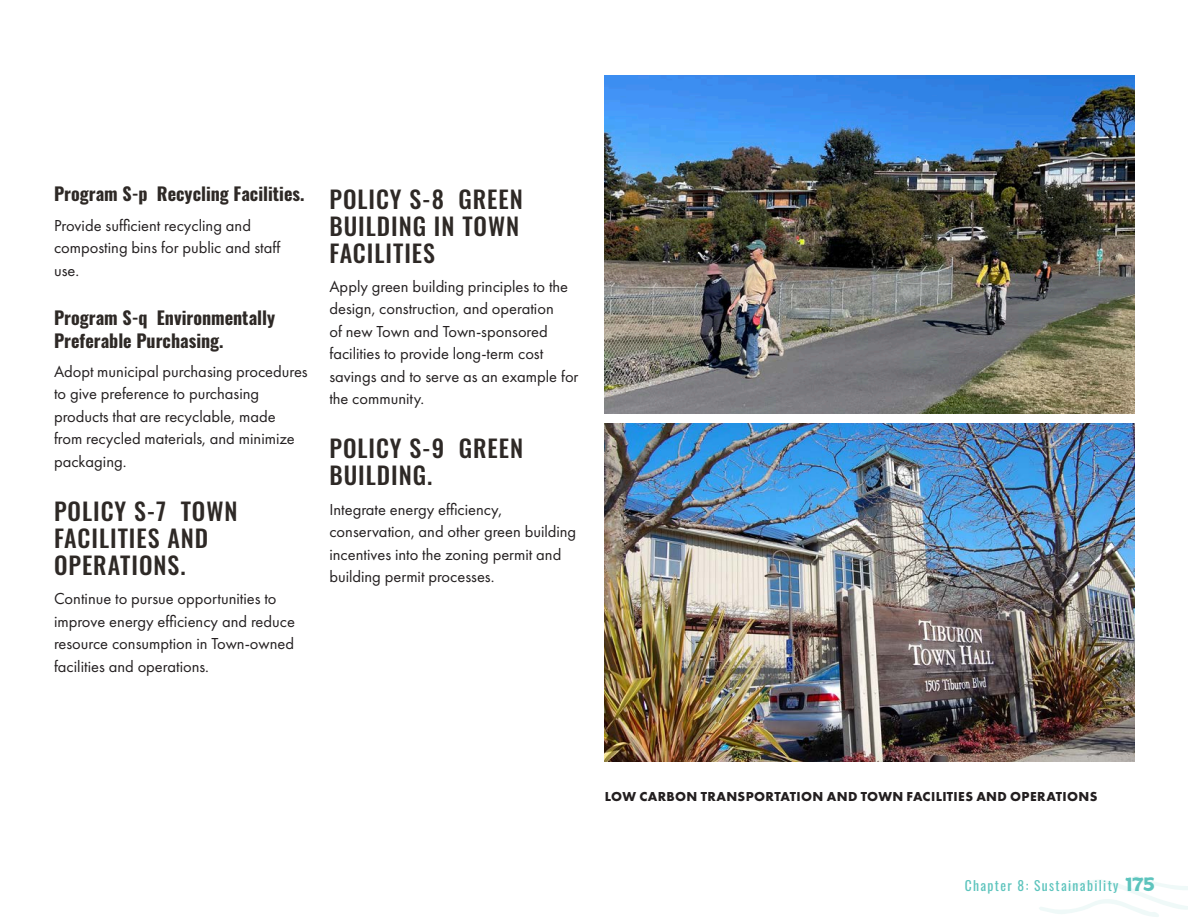
<style>
.page{position:relative;width:1188px;height:918px;background:#fff}
.page>*{position:absolute;margin:0;border:0;box-sizing:border-box;transform-origin:0 0}
.t1{font:500 24px/27px "Oswald";letter-spacing:.04em;color:#2e2926}
.t2{font:700 18px/22.5px "Oswald";color:#2e2926}
.t3{font:16.5px/22.5px "Futura PT";color:#231f20}
.t4{font:700 13.5px "Futura PT";letter-spacing:.025em;color:#231f20}
.t5{font:13.5px "Oswald";letter-spacing:.1em;color:#5dc4bd}
.s1{font-family:"HWT Republic Gothic Solid";font-size:18px}
</style>
<div class="page">
<svg style="left:1039px;top:876px;width:149px;height:41px"></svg>
<img style="left:605px;top:76px;width:529px;height:337px">
<img style="left:605px;top:424px;width:529px;height:337px">
<p class="t2" style="left:54px;top:184px;width:252px">Program S-p Recycling Facilities.</p>
<p class="t3" style="left:54px;top:214px;width:228px">Provide sufficient recycling and composting bins for public and staff use.</p>
<p class="t2" style="left:54px;top:308px;width:223px">Program S-q Environmentally<br>Preferable Purchasing.</p>
<p class="t3" style="left:54px;top:360px;width:255px">Adopt municipal purchasing procedures to give preference to purchasing products that are recyclable, made from recycled materials, and minimize packaging.</p>
<h1 class="t1" style="left:54px;top:499px;width:185px">POLICY S-7 TOWN<br>FACILITIES AND<br>OPERATIONS.</h1>
<p class="t3" style="left:54px;top:587px;width:242px">Continue to pursue opportunities to improve energy efficiency and reduce resource consumption in Town-owned facilities and operations.</p>
<h1 class="t1" style="left:329px;top:187px;width:195px">POLICY S-8 GREEN<br>BUILDING IN TOWN<br>FACILITIES</h1>
<p class="t3" style="left:329px;top:275px;width:251px">Apply green building principles to the design, construction, and operation<br>of new Town and Town-sponsored facilities to provide long-term cost savings and to serve as an example for the community.</p>
<h1 class="t1" style="left:329px;top:437px;width:195px">POLICY S-9 GREEN<br>BUILDING.</h1>
<p class="t3" style="left:329px;top:498px;width:248px">Integrate energy efficiency, conservation, and other green building incentives into the zoning permit and building permit processes.</p>
<p class="t4" style="left:605px;top:788px;width:494px">LOW CARBON TRANSPORTATION AND TOWN FACILITIES AND OPERATIONS</p>
<p class="t5" style="left:965px;top:874px;width:192px">Chapter 8: Sustainability <span class="s1">175</span></p>
</div>
